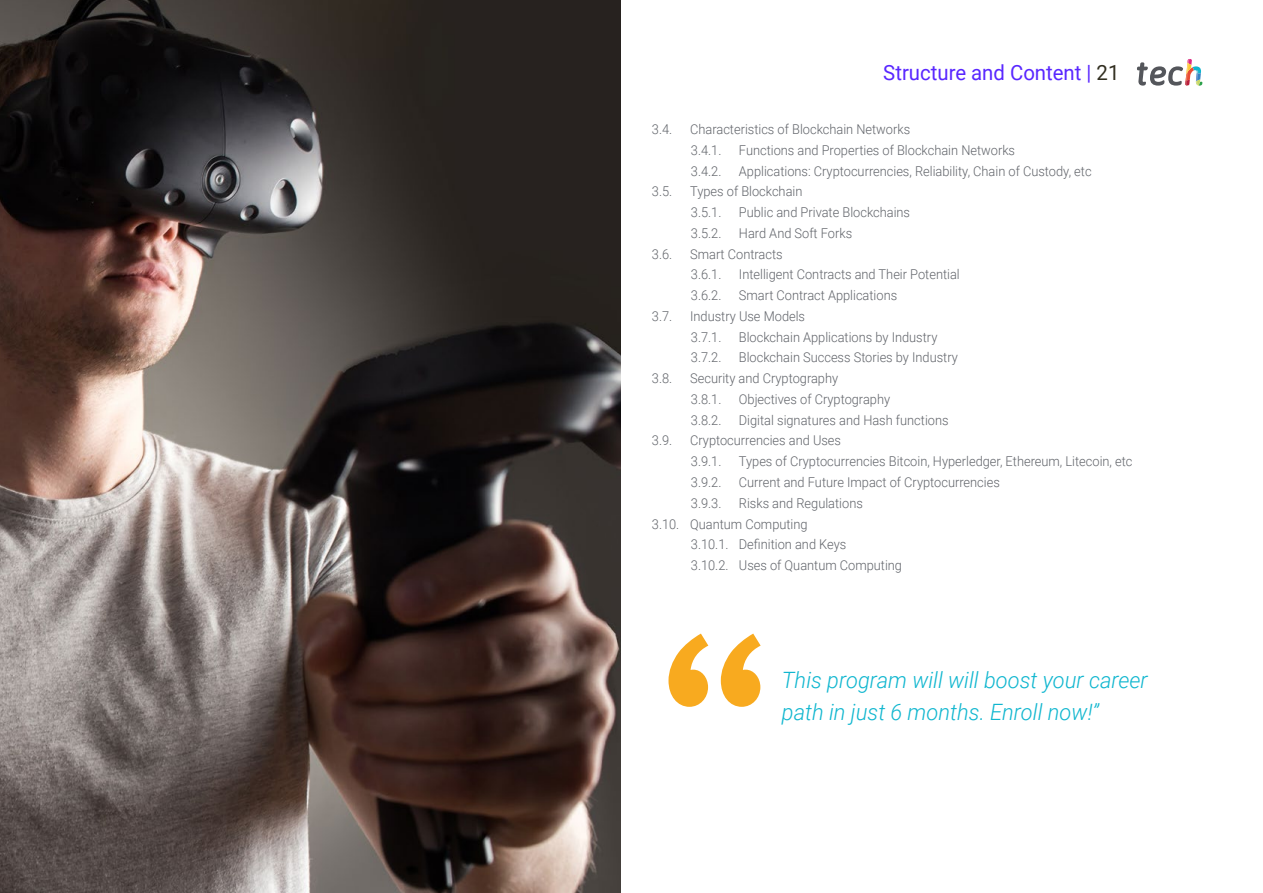
<style>
.page{position:relative;width:1263px;height:893px;background:#fff}
.page>*{position:absolute;margin:0;border:0;box-sizing:border-box;transform-origin:0 0}
.t1{font:italic 300 22.5px/31.5px "Roboto";color:#0fb6cf}
.t2{font:21px "Roboto";color:#5927ff}
.t3{font:300 13.5px/20.7px "Roboto";color:#61646a;scale:.95 1}
.s1{color:#312e20}
</style>
<div class="page">
<svg style="left:668px;top:634px;width:93px;height:73px"></svg>
<img style="left:0;top:0;width:621px;height:893px">
<svg style="left:1137px;top:59px;width:65px;height:27px"></svg>
<h2 class="t2" style="left:883px;top:57px;width:238px">Structure and Content | <span class="s1">21</span></h2>
<p class="t3" style="left:652px;top:119px;width:23px">3.4.</p>
<p class="t3" style="left:690px;top:119px;width:233px">Characteristics of Blockchain Networks<br>3.4.1.</p>
<p class="t3" style="left:739px;top:139px;width:292px">Functions and Properties of Blockchain Networks</p>
<p class="t3" style="left:691px;top:160px;width:34px">3.4.2.</p>
<p class="t3" style="left:739px;top:160px;width:373px">Applications: Cryptocurrencies, Reliability, Chain of Custody, etc</p>
<p class="t3" style="left:652px;top:181px;width:23px">3.5.</p>
<p class="t3" style="left:690px;top:181px;width:120px">Types of Blockchain<br>3.5.1.</p>
<p class="t3" style="left:739px;top:202px;width:182px">Public and Private Blockchains</p>
<p class="t3" style="left:691px;top:222px;width:34px">3.5.2.</p>
<p class="t3" style="left:739px;top:222px;width:121px">Hard And Soft Forks</p>
<p class="t3" style="left:652px;top:243px;width:23px">3.6.</p>
<p class="t3" style="left:690px;top:243px;width:99px">Smart Contracts<br>3.6.1.</p>
<p class="t3" style="left:739px;top:264px;width:234px">Intelligent Contracts and Their Potential</p>
<p class="t3" style="left:691px;top:285px;width:34px">3.6.2.</p>
<p class="t3" style="left:739px;top:285px;width:168px">Smart Contract Applications</p>
<p class="t3" style="left:652px;top:305px;width:23px">3.7.</p>
<p class="t3" style="left:690px;top:305px;width:122px">Industry Use Models<br>3.7.1.</p>
<p class="t3" style="left:739px;top:326px;width:210px">Blockchain Applications by Industry</p>
<p class="t3" style="left:691px;top:347px;width:34px">3.7.2.</p>
<p class="t3" style="left:739px;top:347px;width:232px">Blockchain Success Stories by Industry</p>
<p class="t3" style="left:652px;top:368px;width:23px">3.8.</p>
<p class="t3" style="left:690px;top:368px;width:157px">Security and Cryptography<br>3.8.1.</p>
<p class="t3" style="left:739px;top:388px;width:161px">Objectives of Cryptography</p>
<p class="t3" style="left:691px;top:409px;width:34px">3.8.2.</p>
<p class="t3" style="left:739px;top:409px;width:222px">Digital signatures and Hash functions</p>
<p class="t3" style="left:652px;top:430px;width:23px">3.9.</p>
<p class="t3" style="left:690px;top:430px;width:160px">Cryptocurrencies and Uses<br>3.9.1.</p>
<p class="t3" style="left:739px;top:451px;width:416px">Types of Cryptocurrencies Bitcoin, Hyperledger, Ethereum, Litecoin, etc</p>
<p class="t3" style="left:691px;top:471px;width:34px">3.9.2.</p>
<p class="t3" style="left:739px;top:471px;width:276px">Current and Future Impact of Cryptocurrencies</p>
<p class="t3" style="left:691px;top:492px;width:34px">3.9.3.</p>
<p class="t3" style="left:652px;top:492px;width:224px;text-indent:87px">Risks and Regulations<br>3.10. Quantum Computing</p>
<p class="t3" style="left:691px;top:534px;width:224px">3.10.1. Definition and Keys<br>3.10.2. Uses of Quantum Computing</p>
<h1 class="t1" style="left:782px;top:663px;width:367px">This program will will boost your career path in just 6 months. Enroll now!”</h1>
</div>
